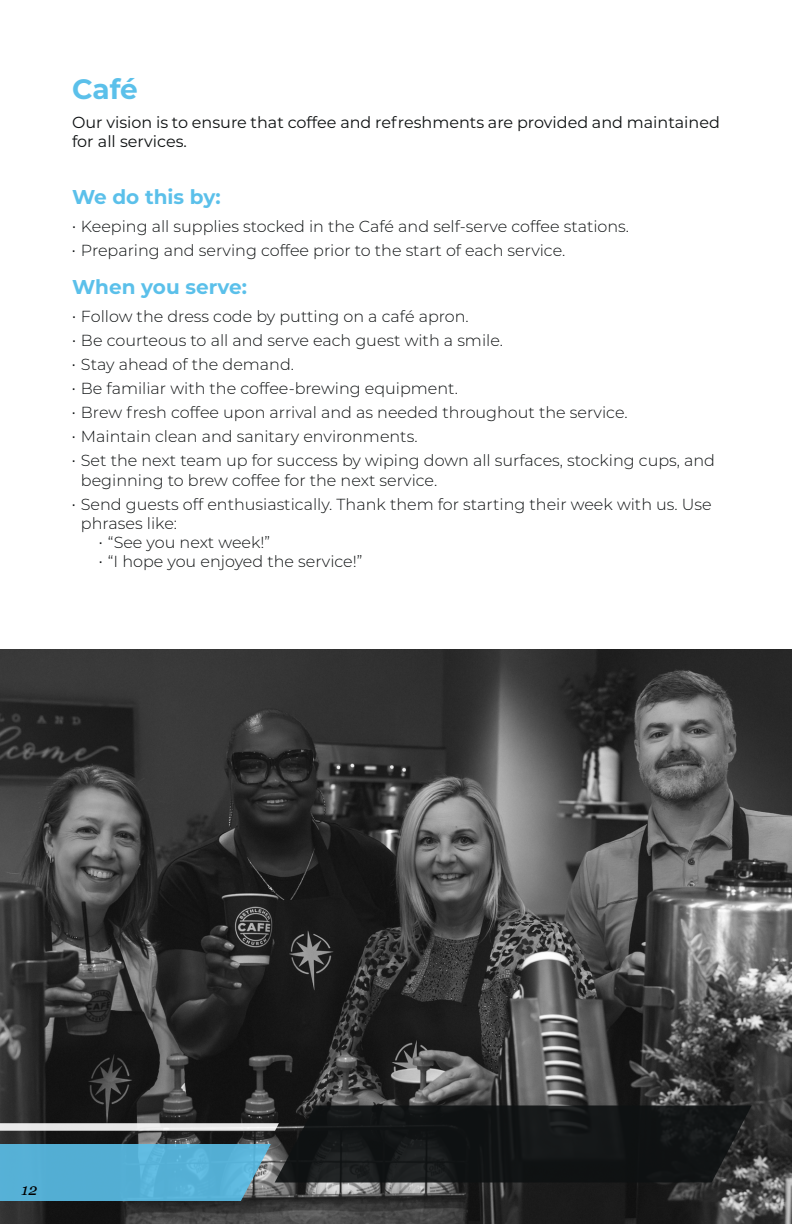
<style>
.page{position:relative;width:792px;height:1224px;background:#fff}
.page>*{position:absolute;margin:0;border:0;box-sizing:border-box;transform-origin:0 0}
.t1{font:700 28px "Montserrat";color:#5bc0ea}
.t2{font:700 20px "Montserrat";color:#5bc0ea}
.t3{font:300 16px/24px "Montserrat";color:#0e1112}
.t4{font:16px/19.2px "Montserrat";color:#0e1112}
.t5{font:italic 16px "Georgia";color:#000}
.s1{font-family:"Gotham";font-weight:400}
</style>
<div class="page">
<img style="left:0;top:650px;width:792px;height:574px">
<svg style="left:0;top:1105px;width:752px;height:96px;background:#32454d"></svg>
<h1 class="t1" style="left:72px;top:69px;width:67px">Café</h1>
<p class="t4" style="left:72px;top:112px;width:650px">Our vision is to ensure that coffee and refreshments are provided and maintained for all services.</p>
<p class="t2" style="left:72px;top:182px;width:150px">We do this by:</p>
<p class="t3" style="left:72px;top:214px;width:559px"><span class="s1">·</span> Keeping all supplies stocked in the Café and self-serve coffee stations. <span class="s1">·</span> Preparing and serving coffee prior to the start of each service.</p>
<p class="t2" style="left:72px;top:272px;width:177px">When you serve:</p>
<p class="t3" style="left:72px;top:304px;width:645px"><span class="s1">·</span> Follow the dress code by putting on a café apron.<br><span class="s1">·</span> Be courteous to all and serve each guest with a smile.<br><span class="s1">·</span> Stay ahead of the demand.<br><span class="s1">·</span> Be familiar with the coffee-brewing equipment.<br><span class="s1">·</span> Brew fresh coffee upon arrival and as needed throughout the service.<br><span class="s1">·</span> Maintain clean and sanitary environments.<br><span class="s1">·</span> Set the next team up for success by wiping down all surfaces, stocking cups, and</p>
<p class="t3" style="left:72px;top:467px;width:641px;text-indent:9px">beginning to brew coffee for the next service.<br><span class="s1">·</span> Send guests off enthusiastically. Thank them for starting their week with us. Use</p>
<p class="t3" style="left:99px;top:513px;width:265px;line-height:19.2px;text-indent:-18px">phrases like:<br><span class="s1">·</span> “See you next week!”<br><span class="s1">·</span> “I hope you enjoyed the service!”</p>
<p class="t5" style="left:22px;top:1177px;width:17px">12</p>
</div>
